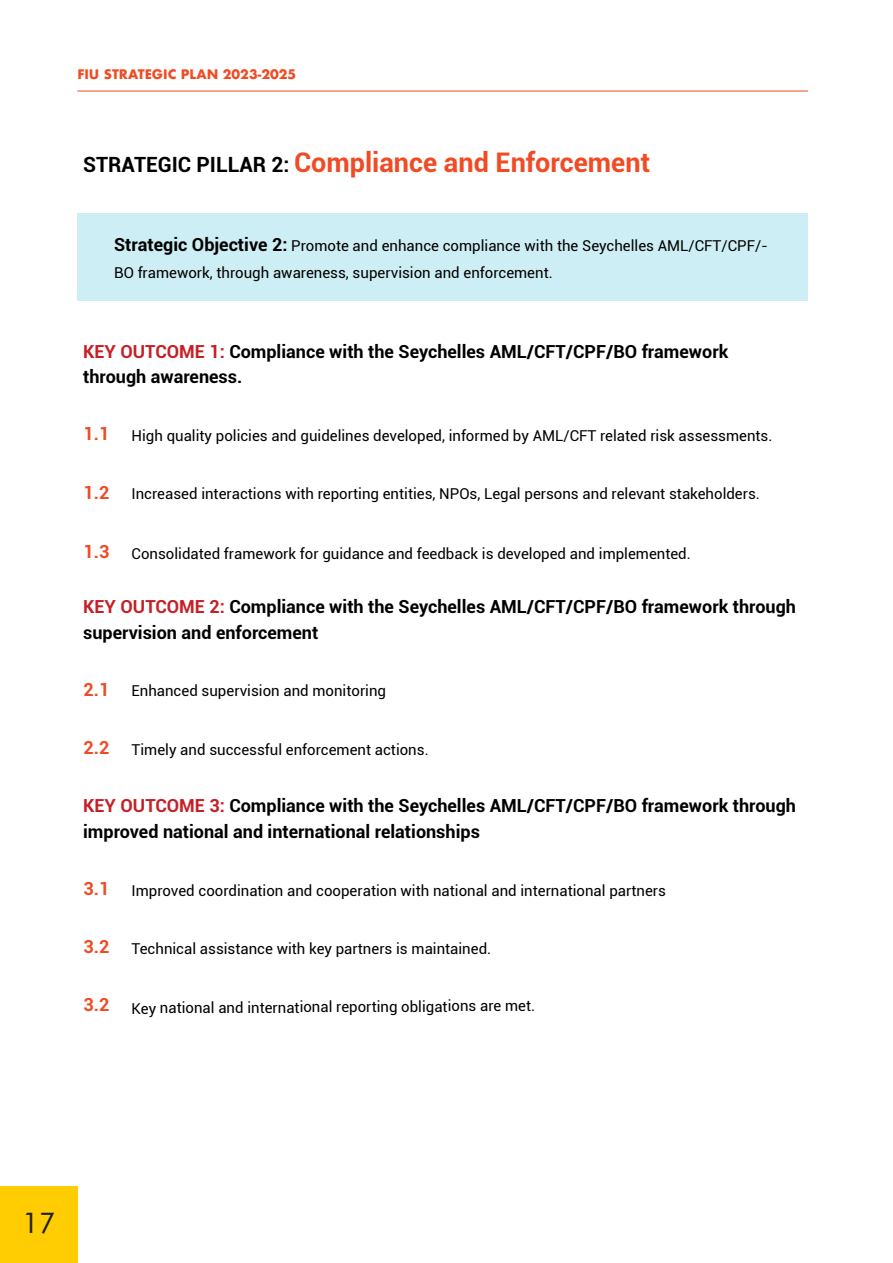
<style>
.page{position:relative;width:893px;height:1263px;background:#fff}
.page>*{position:absolute;margin:0;border:0;box-sizing:border-box;transform-origin:0 0}
.t1{font:28.65px "Futura BT";color:#231f20}
.t2{font:700 27px "Roboto";color:#f04b24}
.t3{font:700 18px/25.5px "Roboto";color:#000}
.t4{font:15px/27px "Roboto";color:#000}
.t5{font:700 12.75px "Futura";color:#f04b23}
.s1{font-size:21px;color:#000}
.s2{font-weight:700;font-size:18px}
.s3{color:#c52027}
.s4{font-weight:700;font-size:18px;color:#f04b24}
</style>
<div class="page">
<div style="left:1px;top:1186px;width:76px;height:77px;background:#ffcd02"></div>
<div style="left:77px;top:214px;width:730px;height:87px;background:#cdeef4"></div>
<hr style="left:77px;top:91px;width:731px;height:1px;background:#f04b23">
<p class="t5" style="left:77px;top:65px;width:220px">FIU STRATEGIC PLAN 2023-2025</p>
<h2 class="t2" style="left:83px;top:144px;width:568px"><span class="s1">STRATEGIC PILLAR 2:</span> Compliance and Enforcement</h2>
<p class="t4" style="left:114px;top:232px;width:655px"><span class="s2">Strategic Objective 2:</span> Promote and enhance compliance with the Seychelles AML/CFT/CPF/-<br>BO framework, through awareness, supervision and enforcement.</p>
<p class="t3" style="left:83px;top:338px;width:647px"><span class="s3">KEY OUTCOME 1:</span> Compliance with the Seychelles AML/CFT/CPF/BO framework through awareness.</p>
<p class="t4" style="left:83px;top:422px;width:690px"><span class="s4">1.1</span> High quality policies and guidelines developed, informed by AML/CFT related risk assessments.</p>
<p class="t4" style="left:83px;top:480px;width:678px"><span class="s4">1.2</span> Increased interactions with reporting entities, NPOs, Legal persons and relevant stakeholders.</p>
<p class="t4" style="left:83px;top:540px;width:609px"><span class="s4">1.3</span> Consolidated framework for guidance and feedback is developed and implemented.</p>
<p class="t3" style="left:83px;top:593px;width:714px"><span class="s3">KEY OUTCOME 2:</span> Compliance with the Seychelles AML/CFT/CPF/BO framework through supervision and enforcement</p>
<p class="t4" style="left:83px;top:677px;width:304px"><span class="s4">2.1</span> Enhanced supervision and monitoring</p>
<p class="t4" style="left:83px;top:735px;width:347px"><span class="s4">2.2</span> Timely and successful enforcement actions.</p>
<p class="t3" style="left:83px;top:792px;width:714px"><span class="s3">KEY OUTCOME 3:</span> Compliance with the Seychelles AML/CFT/CPF/BO framework through improved national and international relationships</p>
<p class="t4" style="left:83px;top:876px;width:584px"><span class="s4">3.1</span> Improved coordination and cooperation with national and international partners</p>
<p class="t4" style="left:83px;top:934px;width:409px"><span class="s4">3.2</span> Technical assistance with key partners is maintained.</p>
<p class="t4" style="left:83px;top:993px;width:453px"><span class="s4">3.2</span> Key national and international reporting obligations are met.</p>
<h1 class="t1" style="left:22px;top:1206px;width:35px">17</h1>
</div>
